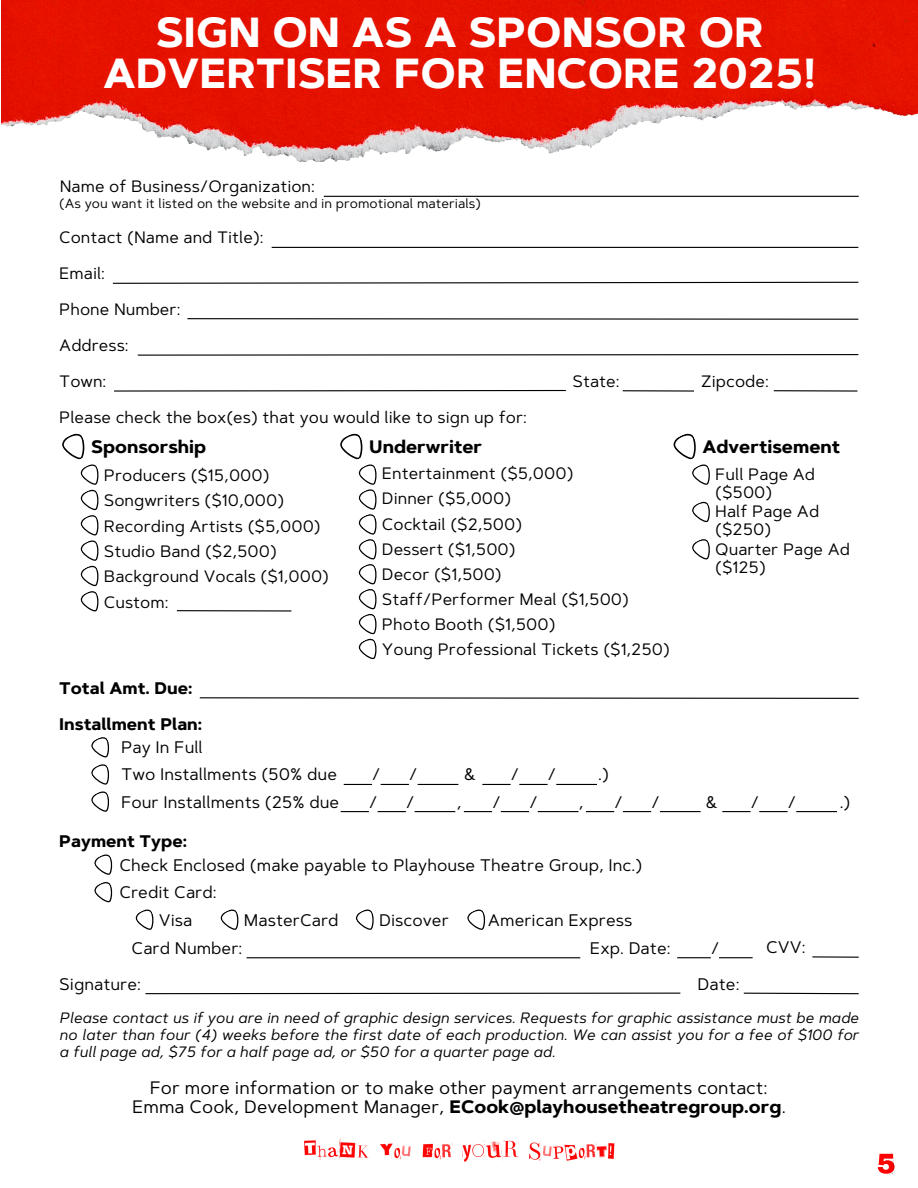
<style>
.page{position:relative;width:918px;height:1188px;background:#fff}
.page>*{position:absolute;margin:0;border:0;box-sizing:border-box;transform-origin:0 0}
.t1{font:700 42px/41.7px "Artegra Sans";color:#fff;text-align:center}
.t2{font:18px/19.2px "Artegra Sans";color:#000;text-align:center}
.t3{font:700 18px "Artegra Sans";color:#000}
.t4{font:16.8px "Artegra Sans";color:#000}
.t5{font:700 16.8px "Artegra Sans";color:#000}
.t6{font:16.5px/18px "Artegra Sans";color:#000}
.t7{font:italic 15px/16.8px "Artegra Sans";color:#000;text-align:justify}
.t8{font:13.2px "Artegra Sans";color:#000}
.s1{font-weight:700}
</style>
<div class="page">
<svg style="left:112px;top:281px;width:747px;height:3px"></svg>
<svg style="left:137px;top:354px;width:722px;height:2px"></svg>
<svg style="left:114px;top:389px;width:452px;height:3px"></svg>
<hr style="left:623px;top:390px;width:71px;height:2px;background:#000">
<hr style="left:774px;top:390px;width:83px;height:2px;background:#000">
<svg style="left:187px;top:318px;width:672px;height:2px"></svg>
<svg style="left:199px;top:697px;width:660px;height:2px"></svg>
<hr style="left:247px;top:957px;width:333px;height:1px;background:#000">
<hr style="left:677px;top:957px;width:34px;height:1px;background:#000">
<hr style="left:719px;top:957px;width:34px;height:1px;background:#000">
<hr style="left:812px;top:956px;width:47px;height:2px;background:#000">
<svg style="left:135px;top:909px;width:19px;height:21px"></svg>
<svg style="left:220px;top:909px;width:19px;height:21px"></svg>
<svg style="left:356px;top:909px;width:18px;height:21px"></svg>
<svg style="left:467px;top:909px;width:19px;height:21px"></svg>
<svg style="left:94px;top:854px;width:19px;height:49px"></svg>
<svg style="left:145px;top:992px;width:536px;height:3px"></svg>
<svg style="left:743px;top:992px;width:116px;height:3px"></svg>
<svg style="left:876px;top:1152px;width:19px;height:23px"></svg>
<hr style="left:324px;top:196px;width:535px;height:1px;background:#000">
<hr style="left:272px;top:247px;width:586px;height:1px;background:#000">
<img style="left:1px;top:0;width:917px;height:162px">
<svg style="left:62px;top:433px;width:37px;height:179px"></svg>
<hr style="left:177px;top:610px;width:114px;height:2px;background:#000">
<svg style="left:340px;top:433px;width:37px;height:227px"></svg>
<svg style="left:692px;top:501px;width:18px;height:22px"></svg>
<svg style="left:692px;top:539px;width:18px;height:21px"></svg>
<svg style="left:673px;top:433px;width:37px;height:52px"></svg>
<svg style="left:91px;top:737px;width:19px;height:75px"></svg>
<svg style="left:344px;top:784px;width:28px;height:1px"></svg>
<svg style="left:381px;top:784px;width:28px;height:1px"></svg>
<hr style="left:418px;top:784px;width:40px;height:1px;background:#000">
<svg style="left:482px;top:784px;width:29px;height:1px"></svg>
<svg style="left:519px;top:784px;width:29px;height:1px"></svg>
<hr style="left:556px;top:784px;width:41px;height:1px;background:#000">
<svg style="left:341px;top:811px;width:28px;height:1px"></svg>
<svg style="left:378px;top:811px;width:28px;height:1px"></svg>
<hr style="left:415px;top:811px;width:40px;height:1px;background:#000">
<svg style="left:464px;top:811px;width:28px;height:1px"></svg>
<svg style="left:501px;top:811px;width:28px;height:1px"></svg>
<hr style="left:538px;top:811px;width:41px;height:1px;background:#000">
<svg style="left:586px;top:811px;width:28px;height:1px"></svg>
<svg style="left:623px;top:811px;width:28px;height:1px"></svg>
<hr style="left:660px;top:811px;width:41px;height:1px;background:#000">
<svg style="left:722px;top:811px;width:29px;height:1px"></svg>
<svg style="left:759px;top:811px;width:29px;height:1px"></svg>
<hr style="left:796px;top:811px;width:41px;height:1px;background:#000">
<img style="left:303px;top:1138px;width:312px;height:24px">
<p class="t1" style="left:103px;top:11px;width:715px">SIGN ON AS A SPONSOR OR<br>ADVERTISER FOR ENCORE 2025!</p>
<p class="t6" style="left:60px;top:178px;width:257px">Name of Business/Organization:</p>
<h4 class="t8" style="left:59px;top:195px;width:423px">(As you want it listed on the website and in promotional materials)</h4>
<p class="t6" style="left:59px;top:229px;width:206px">Contact (Name and Title):</p>
<p class="t6" style="left:59px;top:264px;width:47px">Email:</p>
<h4 class="t6" style="left:59px;top:300px;width:123px">Phone Number:</h4>
<h1 class="t6" style="left:59px;top:336px;width:71px">Address:</h1>
<h4 class="t6" style="left:59px;top:372px;width:49px">Town:</h4>
<p class="t6" style="left:573px;top:372px;width:48px">State:</p>
<h4 class="t6" style="left:701px;top:372px;width:70px">Zipcode:</h4>
<h4 class="t6" style="left:59px;top:408px;width:469px">Please check the box(es) that you would like to sign up for:</h4>
<p class="t3" style="left:91px;top:435px;width:117px">Sponsorship</p>
<h3 class="t6" style="left:104px;top:466px;width:167px">Producers ($15,000)</h3>
<p class="t6" style="left:104px;top:491px;width:182px">Songwriters ($10,000)</p>
<h4 class="t6" style="left:104px;top:517px;width:218px">Recording Artists ($5,000)</h4>
<p class="t6" style="left:104px;top:542px;width:174px">Studio Band ($2,500)</p>
<h4 class="t6" style="left:104px;top:567px;width:227px">Background Vocals ($1,000)</h4>
<p class="t6" style="left:104px;top:593px;width:66px">Custom:</p>
<h4 class="t3" style="left:369px;top:435px;width:114px">Underwriter</h4>
<p class="t6" style="left:382px;top:464px;width:193px">Entertainment ($5,000)</p>
<h4 class="t6" style="left:382px;top:490px;width:131px">Dinner ($5,000)</h4>
<p class="t6" style="left:382px;top:515px;width:142px">Cocktail ($2,500)</p>
<h4 class="t6" style="left:382px;top:540px;width:135px">Dessert ($1,500)</h4>
<p class="t6" style="left:382px;top:565px;width:121px">Decor ($1,500)</p>
<h4 class="t6" style="left:382px;top:590px;width:249px">Staff/Performer Meal ($1,500)</h4>
<p class="t6" style="left:382px;top:640px;width:289px">Young Professional Tickets ($1,250)</p>
<h4 class="t6" style="left:382px;top:615px;width:175px">Photo Booth ($1,500)</h4>
<h4 class="t5" style="left:59px;top:678px;width:135px">Total Amt. Due:</h4>
<p class="t3" style="left:703px;top:435px;width:139px">Advertisement</p>
<h4 class="t6" style="left:715px;top:465px;width:101px">Full Page Ad ($500)</h4>
<p class="t6" style="left:715px;top:502px;width:105px">Half Page Ad ($250)</p>
<h3 class="t6" style="left:715px;top:540px;width:136px">Quarter Page Ad ($125)</h3>
<p class="t5" style="left:59px;top:714px;width:144px">Installment Plan:</p>
<h4 class="t4" style="left:121px;top:737px;width:83px">Pay In Full</h4>
<p class="t4" style="left:121px;top:764px;width:217px">Two Installments (50% due</p>
<h4 class="t4" style="left:372px;top:764px;width:10px">/</h4>
<p class="t4" style="left:409px;top:764px;width:10px">/</p>
<p class="t4" style="left:464px;top:764px;width:14px">&amp;</p>
<h4 class="t4" style="left:511px;top:764px;width:10px">/</h4>
<h3 class="t4" style="left:548px;top:764px;width:10px">/</h3>
<p class="t4" style="left:598px;top:764px;width:12px">.)</p>
<h3 class="t4" style="left:121px;top:791px;width:220px">Four Installments (25% due</h3>
<p class="t4" style="left:369px;top:791px;width:10px">/</p>
<h4 class="t4" style="left:406px;top:791px;width:10px">/</h4>
<h3 class="t4" style="left:457px;top:791px;width:6px">,</h3>
<p class="t4" style="left:492px;top:791px;width:10px">/</p>
<h4 class="t4" style="left:529px;top:791px;width:10px">/</h4>
<h3 class="t4" style="left:579px;top:791px;width:6px">,</h3>
<p class="t4" style="left:614px;top:791px;width:10px">/</p>
<p class="t4" style="left:651px;top:791px;width:10px">/</p>
<h3 class="t4" style="left:705px;top:791px;width:14px">&amp;</h3>
<p class="t4" style="left:751px;top:791px;width:10px">/</p>
<p class="t4" style="left:788px;top:791px;width:10px">/</p>
<h3 class="t4" style="left:840px;top:791px;width:12px">.)</h3>
<h4 class="t5" style="left:59px;top:831px;width:129px">Payment Type:</h4>
<p class="t4" style="left:119px;top:854px;width:524px">Check Enclosed (make payable to Playhouse Theatre Group, Inc.)</p>
<h4 class="t4" style="left:119px;top:882px;width:99px">Credit Card:</h4>
<h4 class="t4" style="left:159px;top:909px;width:35px">Visa</h4>
<h4 class="t4" style="left:244px;top:909px;width:96px">MasterCard</h4>
<h4 class="t4" style="left:379px;top:909px;width:71px">Discover</h4>
<h4 class="t4" style="left:132px;top:937px;width:112px">Card Number:</h4>
<h4 class="t4" style="left:590px;top:937px;width:82px">Exp. Date:</h4>
<p class="t4" style="left:711px;top:937px;width:10px">/</p>
<h3 class="t4" style="left:766px;top:937px;width:41px">CVV:</h3>
<p class="t4" style="left:488px;top:909px;width:146px">American Express</p>
<p class="t4" style="left:59px;top:973px;width:83px">Signature:</p>
<h4 class="t4" style="left:698px;top:973px;width:43px">Date:</h4>
<p class="t7" style="left:59px;top:1009px;width:801px">Please contact us if you are in need of graphic design services. Requests for graphic assistance must be made no later than four (4) weeks before the first date of each production. We can assist you for a fee of $100 for a full page ad, $75 for a half page ad, or $50 for a quarter page ad.</p>
<h4 class="t2" style="left:132px;top:1077px;width:655px">For more information or to make other payment arrangements contact:<br>Emma Cook, Development Manager, <span class="s1">ECook@playhousetheatregroup.org</span>.</h4>
</div>
